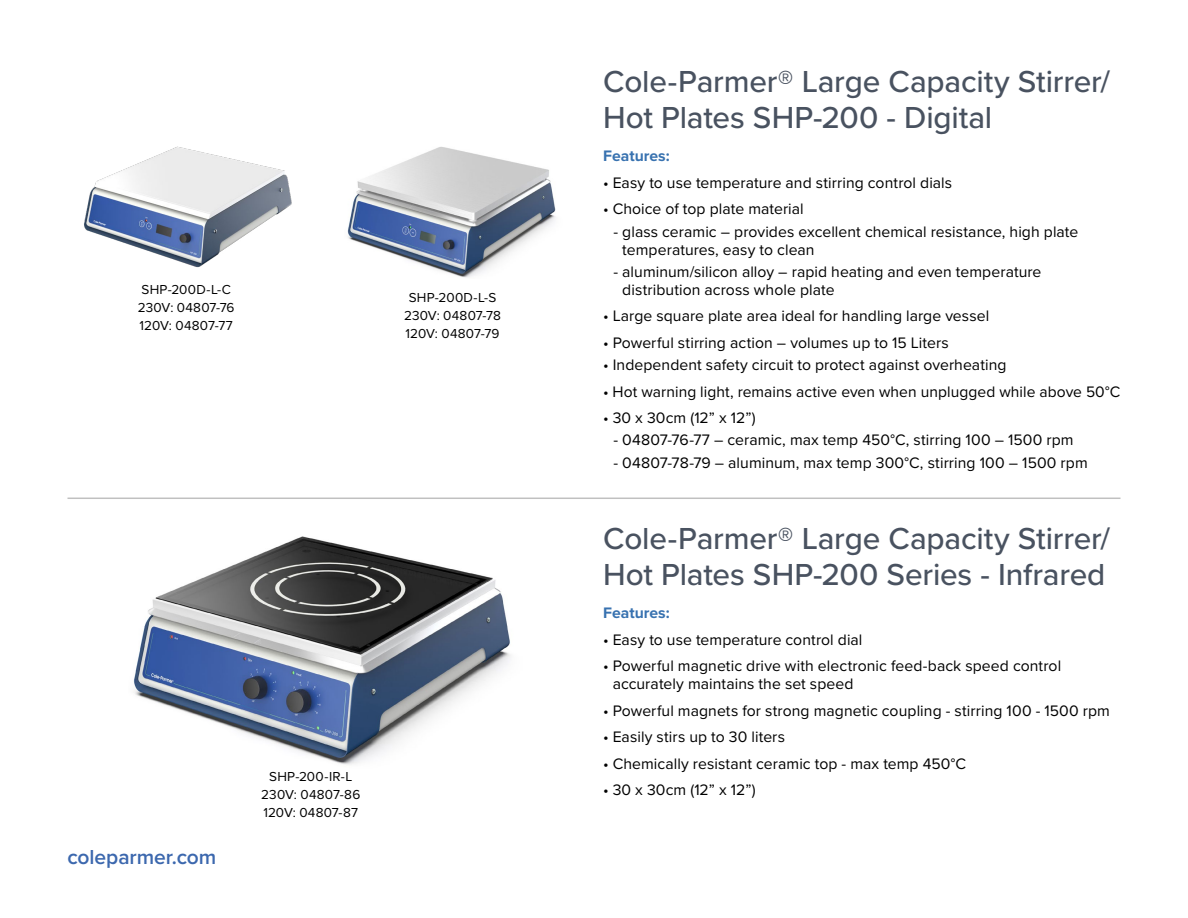
<style>
.page{position:relative;width:1188px;height:918px;background:#fff}
.page>*{position:absolute;margin:0;border:0;box-sizing:border-box;transform-origin:0 0}
.t1{font:500 31.5px/36px "Proxima Nova";letter-spacing:-.005em;color:#495260}
.t2{font:600 21px "Proxima Nova";letter-spacing:-.005em;color:#3c68ae}
.t3{font:15.75px/18px "Proxima Nova";letter-spacing:.005em;color:#000}
.t4{font:700 15.75px "Proxima Nova";color:#3872b0}
.t5{font:13.5px/18px "Proxima Nova";letter-spacing:.015em;color:#000;text-align:center}
</style>
<div class="page">
<img style="left:133px;top:536px;width:378px;height:229px">
<hr style="left:68px;top:498px;width:1052px;height:1px;background:#c0c0c0">
<img style="left:84px;top:146px;width:208px;height:122px">
<img style="left:347px;top:147px;width:209px;height:131px">
<p class="t5" style="left:138px;top:280px;width:98px;text-align:left">SHP-200D-L-C<br>230V: 04807-76<br>120V: 04807-77</p>
<p class="t5" style="left:404px;top:288px;width:99px">SHP-200D-L-S<br>230V: 04807-78<br>120V: 04807-79</p>
<h2 class="t2" style="left:68px;top:841px;width:150px">coleparmer.com</h2>
<p class="t5" style="left:261px;top:767px;width:101px">SHP-200-IR-L<br>230V: 04807-86<br>120V: 04807-87</p>
<h1 class="t1" style="left:603px;top:63px;width:509px">Cole-Parmer® Large Capacity Stirrer/<br>Hot Plates SHP-200 - Digital</h1>
<p class="t4" style="left:603px;top:144px;width:68px">Features:</p>
<p class="t3" style="left:603px;top:173px;width:351px">• Easy to use temperature and stirring control dials</p>
<p class="t3" style="left:603px;top:199px;width:202px">• Choice of top plate material</p>
<p class="t3" style="left:622px;top:222px;width:458px;text-indent:-9px">- glass ceramic – provides excellent chemical resistance, high plate temperatures, easy to clean</p>
<p class="t3" style="left:622px;top:262px;width:421px;text-indent:-9px">- aluminum/silicon alloy – rapid heating and even temperature distribution across whole plate</p>
<p class="t3" style="left:603px;top:306px;width:388px">• Large square plate area ideal for handling large vessel</p>
<p class="t3" style="left:603px;top:333px;width:347px">• Powerful stirring action – volumes up to 15 Liters</p>
<p class="t3" style="left:603px;top:355px;width:405px">• Independent safety circuit to protect against overheating</p>
<p class="t3" style="left:603px;top:382px;width:519px">• Hot warning light, remains active even when unplugged while above 50°C</p>
<p class="t3" style="left:603px;top:408px;width:154px">• 30 x 30cm (12” x 12”)</p>
<p class="t3" style="left:614px;top:430px;width:462px">- 04807-76-77 – ceramic, max temp 450°C, stirring 100 – 1500 rpm</p>
<p class="t3" style="left:614px;top:453px;width:476px">- 04807-78-79 – aluminum, max temp 300°C, stirring 100 – 1500 rpm</p>
<h1 class="t1" style="left:603px;top:520px;width:509px">Cole-Parmer® Large Capacity Stirrer/<br>Hot Plates SHP-200 Series - Infrared</h1>
<p class="t4" style="left:603px;top:601px;width:68px">Features:</p>
<p class="t3" style="left:603px;top:630px;width:261px">• Easy to use temperature control dial</p>
<p class="t3" style="left:613px;top:656px;width:450px;text-indent:-10px">• Powerful magnetic drive with electronic feed-back speed control accurately maintains the set speed</p>
<p class="t3" style="left:603px;top:701px;width:509px">• Powerful magnets for strong magnetic coupling - stirring 100 - 1500 rpm</p>
<p class="t3" style="left:603px;top:727px;width:184px">• Easily stirs up to 30 liters</p>
<p class="t3" style="left:603px;top:754px;width:365px">• Chemically resistant ceramic top - max temp 450°C</p>
<p class="t3" style="left:603px;top:780px;width:154px">• 30 x 30cm (12” x 12”)</p>
</div>
